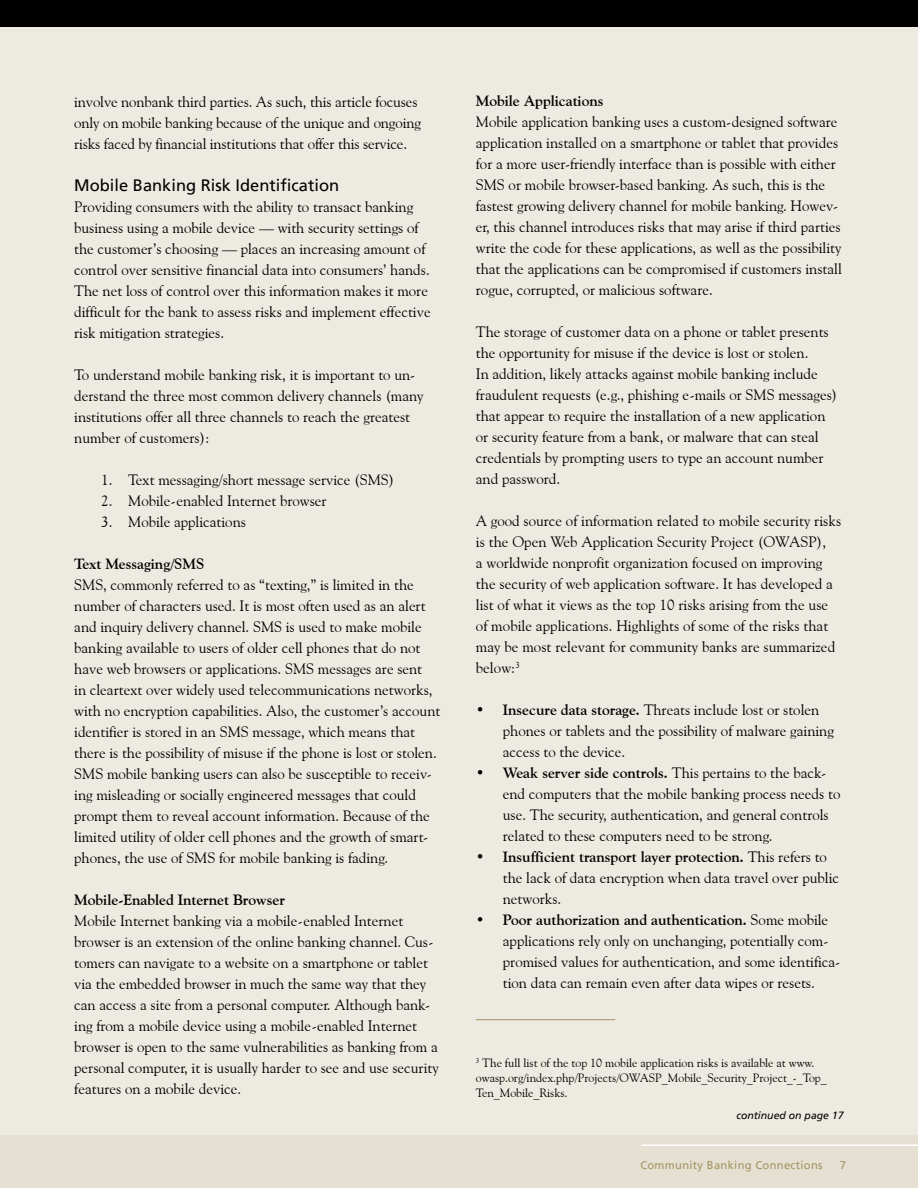
<style>
.page{position:relative;width:918px;height:1188px;background:#fff}
.page>*{position:absolute;margin:0;border:0;box-sizing:border-box;transform-origin:0 0}
.t1{font:16.5px "Frutiger LT";color:#000}
.t2{font:15px/21px "Goudy Old Style BT";color:#000}
.t3{font:700 15px "Goudy Old Style BT";color:#000}
.t4{font:12px/15px "Goudy Old Style BT";color:#000}
.t5{font:11.25px "Frutiger LT";letter-spacing:.025em;color:#a39462}
.t6{font:italic 10.5px "Frutiger LT";color:#000}
.s1{font-weight:700}
</style>
<div class="page">
<div style="left:0;top:0;width:918px;height:28px;background:#000"></div>
<div style="left:0;top:1128px;width:918px;height:60px;background:#e6e0d3"></div>
<hr style="left:642px;top:1144px;width:276px;height:2px;background:#fff">
<div style="left:0;top:28px;width:918px;height:1107px;background:#edeae1"></div>
<hr style="left:476px;top:1019px;width:139px;height:1px;background:#a39462">
<p class="t2" style="left:74px;top:91px;width:348px">involve nonbank third parties. As such, this article focuses only on mobile banking because of the unique and ongoing risks faced by financial institutions that offer this service.</p>
<p class="t1" style="left:74px;top:175px;width:266px">Mobile Banking Risk Identification</p>
<p class="t2" style="left:74px;top:196px;width:358px">Providing consumers with the ability to transact banking business using a mobile device — with security settings of the customer’s choosing — places an increasing amount of control over sensitive financial data into consumers’ hands.<br>The net loss of control over this information makes it more difficult for the bank to assess risks and implement effective risk mitigation strategies.</p>
<p class="t2" style="left:74px;top:364px;width:351px">To understand mobile banking risk, it is important to un&shy;derstand the three most common delivery channels (many institutions offer all three channels to reach the greatest number of customers):</p>
<p class="t2" style="left:101px;top:469px;width:295px">1. Text messaging/short message service (SMS)</p>
<p class="t2" style="left:101px;top:490px;width:227px">2. Mobile-enabled Internet browser</p>
<p class="t2" style="left:101px;top:511px;width:146px">3. Mobile applications</p>
<p class="t3" style="left:74px;top:554px;width:131px">Text Messaging/SMS</p>
<p class="t2" style="left:74px;top:574px;width:368px">SMS, commonly referred to as “texting,” is limited in the number of characters used. It is most often used as an alert and inquiry delivery channel. SMS is used to make mobile banking available to users of older cell phones that do not have web browsers or applications. SMS messages are sent<br>in cleartext over widely used telecommunications networks, with no encryption capabilities. Also, the customer’s account identifier is stored in an SMS message, which means that there is the possibility of misuse if the phone is lost or stolen.<br>SMS mobile banking users can also be susceptible to receiv&shy;ing misleading or socially engineered messages that could prompt them to reveal account information. Because of the limited utility of older cell phones and the growth of smart&shy;phones, the use of SMS for mobile banking is fading.</p>
<p class="t3" style="left:74px;top:890px;width:212px">Mobile-Enabled Internet Browser</p>
<p class="t2" style="left:74px;top:910px;width:366px">Mobile Internet banking via a mobile-enabled Internet browser is an extension of the online banking channel. Cus&shy;tomers can navigate to a website on a smartphone or tablet via the embedded browser in much the same way that they can access a site from a personal computer. Although bank&shy;ing from a mobile device using a mobile-enabled Internet browser is open to the same vulnerabilities as banking from a personal computer, it is usually harder to see and use security features on a mobile device.</p>
<p class="t3" style="left:476px;top:91px;width:129px">Mobile Applications</p>
<p class="t2" style="left:476px;top:111px;width:367px">Mobile application banking uses a custom-designed software application installed on a smartphone or tablet that provides for a more user-friendly interface than is possible with either SMS or mobile browser-based banking. As such, this is the fastest growing delivery channel for mobile banking. Howev&shy;er, this channel introduces risks that may arise if third parties write the code for these applications, as well as the possibility that the applications can be compromised if customers install rogue, corrupted, or malicious software.</p>
<p class="t2" style="left:476px;top:321px;width:363px">The storage of customer data on a phone or tablet presents the opportunity for misuse if the device is lost or stolen.<br>In addition, likely attacks against mobile banking include fraudulent requests (e.g., phishing e-mails or SMS messages) that appear to require the installation of a new application or security feature from a bank, or malware that can steal credentials by prompting users to type an account number and password.</p>
<p class="t2" style="left:476px;top:510px;width:367px">A good source of information related to mobile security risks is the Open Web Application Security Project (OWASP),<br>a worldwide nonprofit organization focused on improving the security of web application software. It has developed a list of what it views as the top 10 risks arising from the use of mobile applications. Highlights of some of the risks that may be most relevant for community banks are summarized below:<sup>3</sup></p>
<p class="t2" style="left:503px;top:699px;width:333px;text-indent:-27px"><span class="s1">• Insecure data storage.</span> Threats include lost or stolen phones or tablets and the possibility of malware gaining access to the device.</p>
<p class="t2" style="left:503px;top:762px;width:339px;text-indent:-27px"><span class="s1">• Weak server side controls.</span> This pertains to the back&shy;end computers that the mobile banking process needs to use. The security, authentication, and general controls related to these computers need to be strong.</p>
<p class="t2" style="left:503px;top:846px;width:338px;text-indent:-27px"><span class="s1">• Insufficient transport layer protection.</span> This refers to the lack of data encryption when data travel over public networks.</p>
<p class="t2" style="left:503px;top:909px;width:339px;text-indent:-27px"><span class="s1">• Poor authorization and authentication.</span> Some mobile applications rely only on unchanging, potentially com&shy;promised values for authentication, and some identifica&shy;tion data can remain even after data wipes or resets.</p>
<p class="t4" style="left:476px;top:1055px;width:353px"><sup>3</sup> The full list of the top 10 mobile application risks is available at www. owasp.org/index.php/Projects/OWASP_Mobile_Security_Project_-_Top_<br>Ten_Mobile_Risks.</p>
<p class="t6" style="left:736px;top:1109px;width:109px">continued on page 17</p>
<p class="t5" style="left:640px;top:1159px;width:184px">Community Banking Connections</p>
<p class="t5" style="left:840px;top:1159px;width:8px">7</p>
</div>
